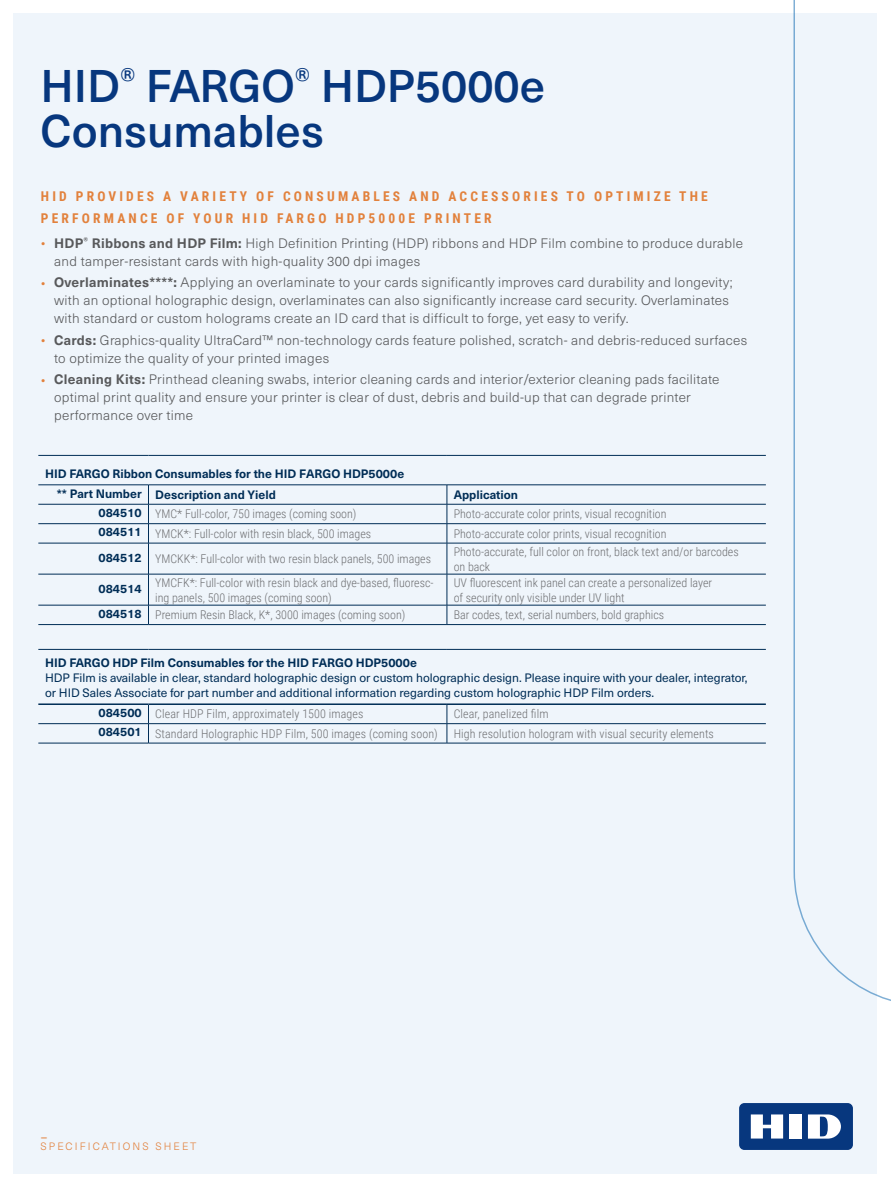
<style>
.page{position:relative;width:891px;height:1188px;background:#fff}
.page>*{position:absolute;margin:0;border:0;box-sizing:border-box;transform-origin:0 0}
.t1{font:500 45px "Neue Haas Unica Pro";color:#07377e}
.t2{font:100 25.5px "Neue Haas Unica Pro";color:#e2813c}
.t3{font:300 13.5px/18px "Neue Haas Unica Pro";letter-spacing:.02em;color:#58595b}
.t4{font:700 13.5px/22.5px "Roboto Condensed";letter-spacing:.235em;color:#e2813c}
._1_Tagline_White{font:300 12px/15px "Roboto Condensed";color:#6d6e71}
._1_Tagline_White-2{font:12px/15px "Neue Haas Unica Pro";color:#002d56}
._1_Tagline_White-3{font:700 12px "Neue Haas Unica Pro";color:#002d56}
.t5{font:300 10.5px "Neue Haas Unica Pro";letter-spacing:.2em;color:#e2813c}
.s1{font-size:15px;color:#e2813c}
.s2{font-weight:700}
</style>
<div class="page">
<div style="left:14px;top:14px;width:864px;height:1160px;background:#eff5fb"></div>
<div style="left:739px;top:1103px;width:114px;height:47px;background:#07377e;border-radius:5px"></div>
<div style="left:790px;top:1114px;width:12px;height:25px;background:#fff"></div>
<svg style="left:751px;top:1114px;width:32px;height:25px"></svg>
<svg style="left:808px;top:1114px;width:33px;height:25px"></svg>
<svg style="left:793px;top:0;width:98px;height:1007px"></svg>
<hr style="left:38px;top:455px;width:111px;height:1px;background:#002d56">
<hr style="left:148px;top:455px;width:299px;height:1px;background:#002d56">
<hr style="left:447px;top:455px;width:319px;height:1px;background:#002d56">
<hr style="left:38px;top:485px;width:111px;height:1px;background:#002d56">
<hr style="left:148px;top:485px;width:299px;height:1px;background:#002d56">
<hr style="left:447px;top:485px;width:319px;height:1px;background:#002d56">
<hr style="left:38px;top:504px;width:111px;height:1px;background:#002d56">
<hr style="left:148px;top:504px;width:299px;height:1px;background:#002d56">
<hr style="left:447px;top:504px;width:319px;height:1px;background:#002d56">
<hr style="left:38px;top:523px;width:111px;height:1px;background:#002d56">
<hr style="left:148px;top:523px;width:299px;height:1px;background:#002d56">
<hr style="left:447px;top:523px;width:319px;height:1px;background:#002d56">
<svg style="left:447px;top:485px;width:1px;height:58px"></svg>
<hr style="left:38px;top:543px;width:111px;height:1px;background:#002d56">
<hr style="left:148px;top:543px;width:299px;height:1px;background:#002d56">
<hr style="left:447px;top:543px;width:319px;height:1px;background:#002d56">
<hr style="left:447px;top:543px;width:1px;height:31px;background:#002d56">
<hr style="left:38px;top:574px;width:111px;height:1px;background:#002d56">
<hr style="left:148px;top:574px;width:299px;height:1px;background:#002d56">
<hr style="left:447px;top:574px;width:319px;height:1px;background:#002d56">
<hr style="left:447px;top:574px;width:1px;height:31px;background:#002d56">
<hr style="left:38px;top:605px;width:111px;height:1px;background:#002d56">
<hr style="left:148px;top:605px;width:299px;height:1px;background:#002d56">
<hr style="left:447px;top:605px;width:319px;height:1px;background:#002d56">
<svg style="left:447px;top:605px;width:1px;height:19px"></svg>
<hr style="left:38px;top:624px;width:111px;height:1px;background:#002d56">
<hr style="left:148px;top:624px;width:299px;height:1px;background:#002d56">
<hr style="left:447px;top:624px;width:319px;height:1px;background:#002d56">
<hr style="left:38px;top:649px;width:111px;height:1px;background:#002d56">
<hr style="left:148px;top:649px;width:299px;height:1px;background:#002d56">
<hr style="left:447px;top:649px;width:319px;height:1px;background:#002d56">
<hr style="left:38px;top:723px;width:111px;height:1px;background:#002d56">
<hr style="left:148px;top:723px;width:299px;height:1px;background:#002d56">
<hr style="left:447px;top:723px;width:319px;height:1px;background:#002d56">
<svg style="left:447px;top:705px;width:1px;height:38px"></svg>
<hr style="left:38px;top:743px;width:111px;height:1px;background:#002d56">
<hr style="left:148px;top:743px;width:299px;height:1px;background:#002d56">
<hr style="left:447px;top:743px;width:319px;height:1px;background:#002d56">
<hr style="left:38px;top:703px;width:111px;height:2px;background:#002d56">
<hr style="left:148px;top:703px;width:299px;height:2px;background:#002d56">
<hr style="left:447px;top:703px;width:319px;height:2px;background:#002d56">
<svg style="left:148px;top:486px;width:1px;height:57px"></svg>
<hr style="left:148px;top:543px;width:1px;height:31px;background:#002d56">
<hr style="left:148px;top:574px;width:1px;height:31px;background:#002d56">
<svg style="left:148px;top:605px;width:1px;height:19px"></svg>
<svg style="left:148px;top:705px;width:1px;height:38px"></svg>
<p class="t1" style="left:40px;top:59px;width:506px">HID<sup>®</sup> FARGO<sup>®</sup> HDP5000e</p>
<p class="t1" style="left:40px;top:104px;width:285px">Consumables</p>
<p class="t4" style="left:41px;top:184px;width:668px">HID PROVIDES A VARIETY OF CONSUMABLES AND ACCESSORIES TO OPTIMIZE THE<br>PERFORMANCE OF YOUR HID FARGO HDP5000E PRINTER</p>
<p class="t3" style="left:54px;top:234px;width:690px;text-indent:-14px"><span class="s1">•</span> <span class="s2">HDP</span><sup>®</sup> <span class="s2">Ribbons and HDP Film:</span> High Definition Printing (HDP) ribbons and HDP Film combine to produce durable and tamper-resistant cards with high-quality 300 dpi images</p>
<p class="t3" style="left:54px;top:274px;width:680px;text-indent:-14px"><span class="s1">•</span> <span class="s2">Overlaminates****:</span> Applying an overlaminate to your cards significantly improves card durability and longevity; with an optional holographic design, overlaminates can also significantly increase card security. Overlaminates with standard or custom holograms create an ID card that is difficult to forge, yet easy to verify.</p>
<p class="t3" style="left:54px;top:331px;width:695px;text-indent:-14px"><span class="s1">•</span> <span class="s2">Cards:</span> Graphics-quality UltraCard™ non-technology cards feature polished, scratch- and debris-reduced surfaces to optimize the quality of your printed images</p>
<p class="t3" style="left:54px;top:371px;width:667px;text-indent:-14px"><span class="s1">•</span> <span class="s2">Cleaning Kits:</span> Printhead cleaning swabs, interior cleaning cards and interior/exterior cleaning pads facilitate optimal print quality and ensure your printer is clear of dust, debris and build-up that can degrade printer performance over time</p>
<p class="_1_Tagline_White-3" style="left:45px;top:466px;width:361px">HID FARGO Ribbon Consumables for the HID FARGO HDP5000e</p>
<p class="_1_Tagline_White-3" style="left:57px;top:486px;width:86px">** Part Number</p>
<p class="_1_Tagline_White-3" style="left:155px;top:488px;width:122px">Description and Yield</p>
<p class="_1_Tagline_White-3" style="left:454px;top:488px;width:66px">Application</p>
<p class="_1_Tagline_White-3" style="left:99px;top:505px;width:45px">084510</p>
<p class="_1_Tagline_White" style="left:155px;top:506px;width:203px">YMC* Full-color, 750 images (coming soon)</p>
<p class="_1_Tagline_White" style="left:454px;top:506px;width:214px">Photo-accurate color prints, visual recognition</p>
<p class="_1_Tagline_White-3" style="left:99px;top:525px;width:45px">084511</p>
<p class="_1_Tagline_White" style="left:155px;top:526px;width:218px">YMCK*: Full-color with resin black, 500 images</p>
<p class="_1_Tagline_White" style="left:454px;top:526px;width:214px">Photo-accurate color prints, visual recognition</p>
<p class="_1_Tagline_White-3" style="left:99px;top:550px;width:45px">084512</p>
<p class="_1_Tagline_White" style="left:155px;top:551px;width:277px">YMCKK*: Full-color with two resin black panels, 500 images</p>
<p class="_1_Tagline_White" style="left:454px;top:543px;width:287px">Photo-accurate, full color on front, black text and/or barcodes on back</p>
<p class="_1_Tagline_White-3" style="left:99px;top:581px;width:45px">084514</p>
<p class="_1_Tagline_White" style="left:155px;top:574px;width:280px">YMCFK*: Full-color with resin black and dye-based, fluoresc&shy;ing panels, 500 images (coming soon)</p>
<p class="_1_Tagline_White" style="left:454px;top:574px;width:260px">UV fluorescent ink panel can create a personalized layer of security only visible under UV light</p>
<p class="_1_Tagline_White-3" style="left:99px;top:606px;width:45px">084518</p>
<p class="_1_Tagline_White" style="left:155px;top:607px;width:252px">Premium Resin Black, K*, 3000 images (coming soon)</p>
<p class="_1_Tagline_White" style="left:454px;top:607px;width:212px">Bar codes, text, serial numbers, bold graphics</p>
<p class="_1_Tagline_White-3" style="left:45px;top:656px;width:373px">HID FARGO HDP Film Consumables for the HID FARGO HDP5000e</p>
<p class="_1_Tagline_White-2" style="left:45px;top:671px;width:704px">HDP Film is available in clear, standard holographic design or custom holographic design. Please inquire with your dealer, integrator, or HID Sales Associate for part number and additional information regarding custom holographic HDP Film orders.</p>
<p class="_1_Tagline_White-3" style="left:99px;top:705px;width:45px">084500</p>
<p class="_1_Tagline_White" style="left:155px;top:706px;width:210px">Clear HDP Film, approximately 1500 images</p>
<p class="_1_Tagline_White" style="left:454px;top:706px;width:96px">Clear, panelized film</p>
<p class="_1_Tagline_White-3" style="left:99px;top:725px;width:45px">084501</p>
<p class="_1_Tagline_White" style="left:155px;top:726px;width:284px">Standard Holographic HDP Film, 500 images (coming soon)</p>
<p class="_1_Tagline_White" style="left:454px;top:726px;width:262px">High resolution hologram with visual security elements</p>
<h2 class="t2" style="left:40px;top:1123px;width:9px">-</h2>
<p class="t5" style="left:40px;top:1140px;width:158px">SPECIFICATIONS SHEET</p>
</div>
